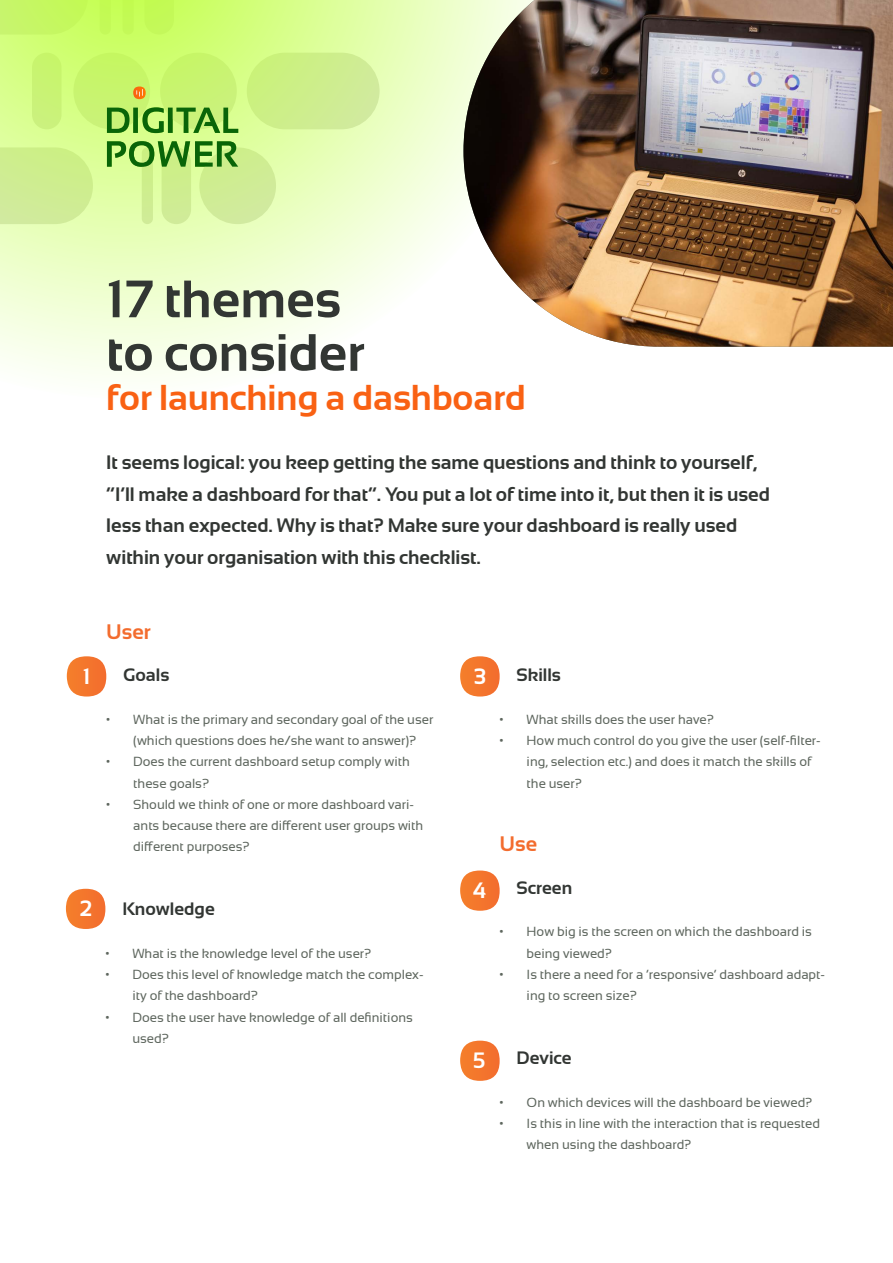
<style>
.page{position:relative;width:893px;height:1263px;background:#fff}
.page>*{position:absolute;margin:0;border:0;box-sizing:border-box;transform-origin:0 0}
.t1{font:700 52.5px/53.6px "Sansation";color:#323633}
.t2{font:700 36px "Sansation";color:#f96113}
.t3{font:700 22.2px "Sansation";color:#fff}
.t4{font:700 21px "Sansation";color:#f36c2e}
.t5{font:700 19.5px/32px "Sansation";color:#323633}
.t6{font:700 18px "Sansation";color:#323633}
.t7{font:13.2px/21.3px "Sansation";color:#5e665e}
</style>
<div class="page">
<div style="left:67px;top:656px;width:39px;height:40px;background:#f4762c;border-radius:20px"></div>
<div style="left:460px;top:870px;width:40px;height:41px;background:#f4762c;border-radius:20px"></div>
<div style="left:460px;top:1041px;width:40px;height:40px;background:#f4762c;border-radius:20px"></div>
<div style="left:460px;top:656px;width:40px;height:40px;background:#f4762c;border-radius:20px"></div>
<div style="left:66px;top:889px;width:39px;height:40px;background:#f4762c;border-radius:20px"></div>
<svg style="left:0;top:0;width:463px;height:379px;background:#e5fbb8"></svg>
<img style="left:463px;top:0;width:430px;height:347px">
<svg style="left:133px;top:86px;width:13px;height:13px"></svg>
<svg style="left:107px;top:107px;width:131px;height:60px;background:#87c158"></svg>
<h1 class="t1" style="left:106px;top:272px;width:260px">17 themes to consider</h1>
<h2 class="t2" style="left:106px;top:377px;width:421px">for launching a dashboard</h2>
<p class="t5" style="left:106px;top:446px;width:665px">It seems logical: you keep getting the same questions and think to yourself, “I’ll make a dashboard for that”. You put a lot of time into it, but then it is used less than expected. Why is that? Make sure your dashboard is really used within your organisation with this checklist.</p>
<h3 class="t4" style="left:106px;top:620px;width:46px">User</h3>
<h3 class="t3" style="left:83px;top:664px;width:9px">1</h3>
<h3 class="t6" style="left:123px;top:665px;width:48px">Goals</h3>
<p class="t7" style="left:133px;top:708px;width:302px;text-indent:-27px">• What is the primary and secondary goal of the user (which questions does he/she want to answer)?</p>
<p class="t7" style="left:133px;top:751px;width:278px;text-indent:-27px">• Does the current dashboard setup comply with these goals?</p>
<p class="t7" style="left:133px;top:794px;width:292px;text-indent:-27px">• Should we think of one or more dashboard vari&shy;ants because there are different user groups with different purposes?</p>
<h3 class="t3" style="left:80px;top:896px;width:14px">2</h3>
<h3 class="t6" style="left:122px;top:899px;width:94px">Knowledge</h3>
<p class="t7" style="left:105px;top:942px;width:268px">• What is the knowledge level of the user?</p>
<p class="t7" style="left:132px;top:964px;width:293px;text-indent:-27px">• Does this level of knowledge match the complex&shy;ity of the dashboard?</p>
<p class="t7" style="left:132px;top:1006px;width:282px;text-indent:-27px">• Does the user have knowledge of all definitions used?</p>
<h3 class="t3" style="left:474px;top:664px;width:14px">3</h3>
<h3 class="t6" style="left:517px;top:665px;width:46px">Skills</h3>
<p class="t7" style="left:500px;top:708px;width:216px">• What skills does the user have?</p>
<p class="t7" style="left:527px;top:730px;width:296px;text-indent:-27px">• How much control do you give the user (self-filter&shy;ing, selection etc.) and does it match the skills of the user?</p>
<h3 class="t4" style="left:500px;top:832px;width:39px">Use</h3>
<h3 class="t3" style="left:473px;top:878px;width:15px">4</h3>
<h3 class="t6" style="left:517px;top:878px;width:57px">Screen</h3>
<p class="t7" style="left:527px;top:921px;width:287px;text-indent:-27px">• How big is the screen on which the dashboard is being viewed?</p>
<p class="t7" style="left:527px;top:964px;width:300px;text-indent:-27px">• Is there a need for a ‘responsive’ dashboard adapt&shy;ing to screen size?</p>
<h3 class="t3" style="left:473px;top:1048px;width:14px">5</h3>
<h3 class="t6" style="left:517px;top:1048px;width:57px">Device</h3>
<p class="t7" style="left:500px;top:1091px;width:314px">• On which devices will the dashboard be viewed?</p>
<p class="t7" style="left:527px;top:1112px;width:295px;text-indent:-27px">• Is this in line with the interaction that is requested when using the dashboard?</p>
</div>
